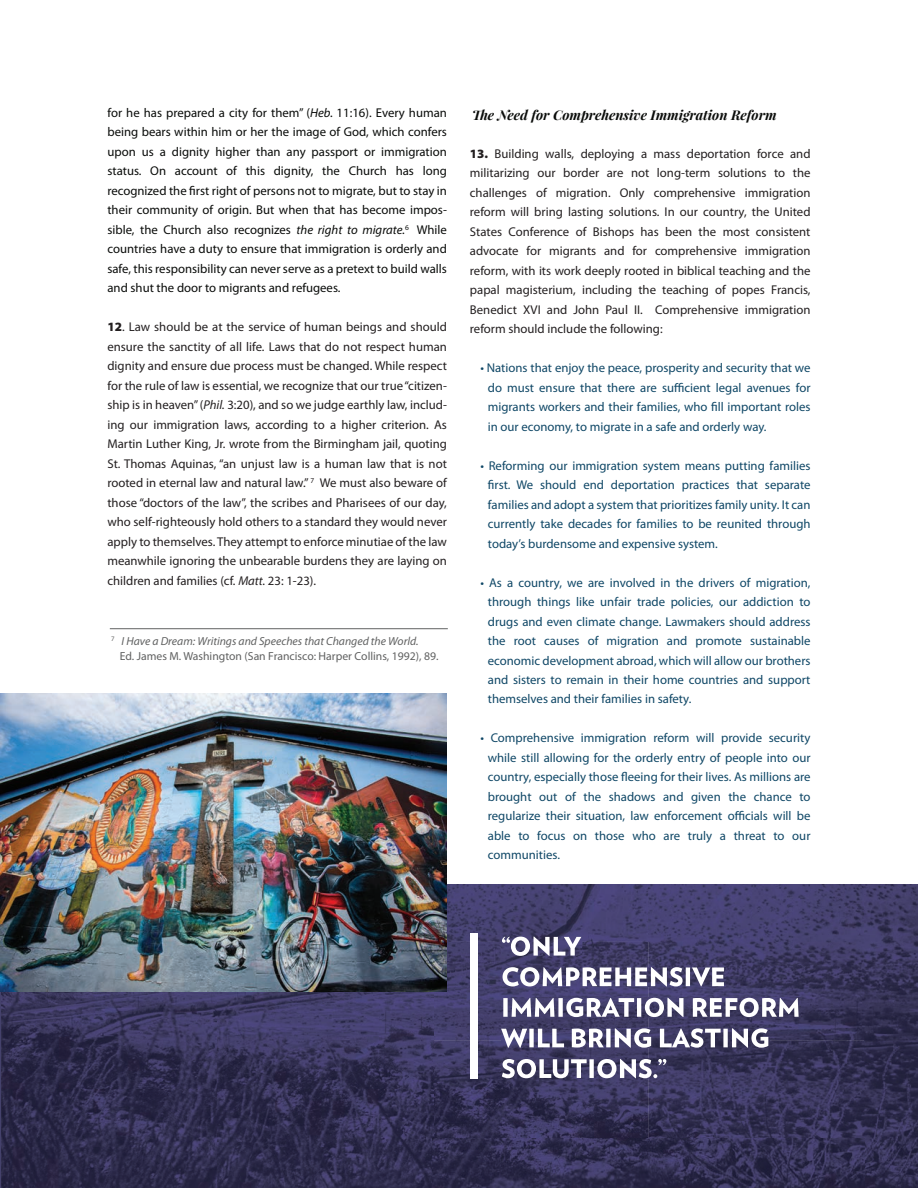
<style>
.page{position:relative;width:918px;height:1188px;background:#fff}
.page>*{position:absolute;margin:0;border:0;box-sizing:border-box;transform-origin:0 0}
.t1{font:italic 700 13.5px "Playfair Display";color:#0a0c0a}
.t2{font:12.75px/19.5px "Myriad Pro";color:#231f20;text-align:justify}
.t3{font:12.75px/19.5px "Myriad Pro";color:#0f4766;text-align:justify}
.t4{font:12.75px/19.5px "Myriad Pro";color:#0a0c0a;text-align:justify}
.t5{font:11.7px/15px "Myriad Pro";color:#606161}
.s1{font-style:italic}
.s2{font-weight:900}
</style>
<div class="page">
<hr style="left:0;top:794px;width:2px;height:394px;background:#44416b">
<img style="left:2px;top:992px;width:431px;height:196px">
<img style="left:433px;top:884px;width:485px;height:304px">
<img style="left:502px;top:937px;width:80px;height:19px">
<img style="left:503px;top:967px;width:223px;height:20px">
<img style="left:503px;top:998px;width:297px;height:19px">
<img style="left:501px;top:1028px;width:269px;height:20px">
<img style="left:502px;top:1059px;width:164px;height:19px">
<img style="left:471px;top:934px;width:7px;height:144px">
<img style="left:0;top:694px;width:447px;height:298px">
<hr style="left:110px;top:628px;width:338px;height:1px;background:#606161">
<p class="t4" style="left:107px;top:103px;width:341px">for he has prepared a city for them” (<span class="s1">Heb.</span> 11:16). Every human being bears within him or her the image of God, which confers upon us a dignity higher than any passport or immigration status. On account of this dignity, the Church has long recognized the first right of persons not to migrate, but to stay in their community of origin. But when that has become impos&shy;sible, the Church also recognizes <span class="s1">the right to migrate.</span><sup>6</sup> While countries have a duty to ensure that immigration is orderly and safe, this responsibility can never serve as a pretext to build walls and shut the door to migrants and refugees.</p>
<p class="t2" style="left:107px;top:318px;width:341px"><span class="s2">12</span>. Law should be at the service of human beings and should ensure the sanctity of all life. Laws that do not respect human dignity and ensure due process must be changed. While respect for the rule of law is essential, we recognize that our true “citizen&shy;ship is in heaven” (<span class="s1">Phil.</span> 3:20), and so we judge earthly law, includ&shy;ing our immigration laws, according to a higher criterion. As Martin Luther King, Jr. wrote from the Birmingham jail, quoting St. Thomas Aquinas, “an unjust law is a human law that is not rooted in eternal law and natural law.” <sup>7</sup> We must also beware of those “doctors of the law”, the scribes and Pharisees of our day, who self-righteously hold others to a standard they would never apply to themselves. They attempt to enforce minutiae of the law meanwhile ignoring the unbearable burdens they are laying on children and families (cf. <span class="s1">Matt.</span> 23: 1-23).</p>
<p class="t5" style="left:120px;top:633px;width:320px;text-indent:-8px"><sup>7</sup> <span class="s1">I Have a Dream: Writings and Speeches that Changed the World.<br></span>Ed. James M. Washington (San Francisco: Harper Collins, 1992), 89.</p>
<p class="t1" style="left:472px;top:106px;width:306px">The Need for Comprehensive Immigration Reform</p>
<p class="t2" style="left:470px;top:144px;width:342px"><span class="s2">13.</span> Building walls, deploying a mass deportation force and militarizing our border are not long-term solutions to the challenges of migration. Only comprehensive immigration reform will bring lasting solutions. In our country, the United States Conference of Bishops has been the most consistent advocate for migrants and for comprehensive immigration reform, with its work deeply rooted in biblical teaching and the papal magisterium, including the teaching of popes Francis, Benedict XVI and John Paul II. Comprehensive immigration reform should include the following:</p>
<p class="t3" style="left:488px;top:358px;width:324px;text-indent:-8px">• Nations that enjoy the peace, prosperity and security that we do must ensure that there are sufficient legal avenues for migrants workers and their families, who fill important roles in our economy, to migrate in a safe and orderly way.</p>
<p class="t3" style="left:488px;top:456px;width:324px;text-indent:-8px">• Reforming our immigration system means putting families first. We should end deportation practices that separate families and adopt a system that prioritizes family unity. It can currently take decades for families to be reunited through today’s burdensome and expensive system.</p>
<p class="t3" style="left:488px;top:573px;width:324px;text-indent:-8px">• As a country, we are involved in the drivers of migration, through things like unfair trade policies, our addiction to drugs and even climate change. Lawmakers should address the root causes of migration and promote sustainable economic development abroad, which will allow our brothers and sisters to remain in their home countries and support themselves and their families in safety.</p>
<p class="t3" style="left:488px;top:729px;width:324px;text-indent:-8px">• Comprehensive immigration reform will provide security while still allowing for the orderly entry of people into our country, especially those fleeing for their lives. As millions are brought out of the shadows and given the chance to regularize their situation, law enforcement officials will be able to focus on those who are truly a threat to our communities.</p>
</div>
